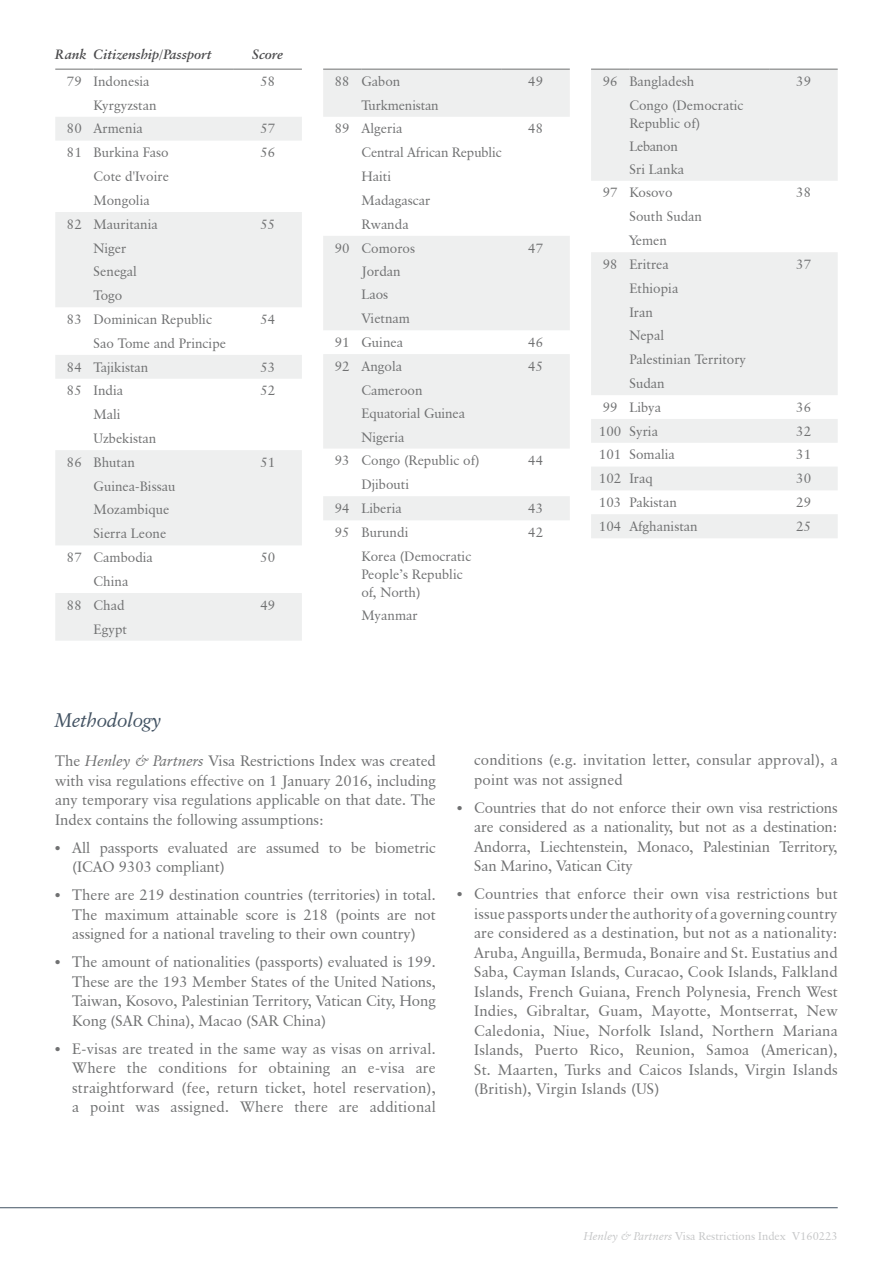
<style>
.page{position:relative;width:893px;height:1263px;background:#fff}
.page>*{position:absolute;margin:0;border:0;box-sizing:border-box;transform-origin:0 0}
.t1{font:italic 19.5px "Classical Garamond BT";letter-spacing:-.01em;color:#435363}
.t2{font:15px/19.5px "Classical Garamond BT";letter-spacing:-.005em;color:#707172;text-align:justify}
.t3{font:13.5px/23.9px "Classical Garamond BT";color:#707172}
.t4{font:italic 700 13.5px "Classical Garamond BT";color:#4b4b4d}
.t5{font:13.5px "Classical Garamond BT";letter-spacing:-.02em;color:#707172}
.t6{font:11.25px "Classical Garamond BT";color:#c6c7c8}
.s1{font-style:italic}
.s2{font-family:"Times"}
</style>
<div class="page">
<hr style="left:0;top:1207px;width:838px;height:1px;background:#435363">
<svg style="left:55px;top:117px;width:247px;height:524px;fill:#eeefef"></svg>
<hr style="left:55px;top:69px;width:39px;height:1px;background:#707172">
<hr style="left:94px;top:69px;width:140px;height:1px;background:#707172">
<hr style="left:234px;top:69px;width:68px;height:1px;background:#707172">
<svg style="left:323px;top:70px;width:247px;height:450px;fill:#eeefef"></svg>
<hr style="left:323px;top:69px;width:38px;height:1px;background:#707172">
<hr style="left:361px;top:69px;width:141px;height:1px;background:#707172">
<hr style="left:502px;top:69px;width:68px;height:1px;background:#707172">
<svg style="left:591px;top:70px;width:247px;height:420px;fill:#eeefef"></svg>
<div style="left:591px;top:514px;width:247px;height:24px;background:#eeefef"></div>
<hr style="left:591px;top:69px;width:38px;height:1px;background:#707172">
<hr style="left:629px;top:69px;width:141px;height:1px;background:#707172">
<hr style="left:770px;top:69px;width:68px;height:1px;background:#707172">
<p class="t4" style="left:55px;top:46px;width:158px">Rank Citizenship/Passport</p>
<p class="t4" style="left:252px;top:46px;width:33px">Score</p>
<p class="t3" style="left:67px;top:69px;width:84px">79 Indonesia</p>
<p class="t3" style="left:260px;top:69px;width:17px">58</p>
<p class="t3" style="left:67px;top:93px;width:91px;text-indent:27px">Kyrgyzstan<br>80 Armenia</p>
<p class="t3" style="left:260px;top:117px;width:17px">57</p>
<p class="t3" style="left:67px;top:140px;width:103px">81 Burkina Faso</p>
<p class="t3" style="left:260px;top:140px;width:17px">56</p>
<p class="t3" style="left:94px;top:164px;width:77px">Cote d'Ivoire</p>
<p class="t3" style="left:94px;top:188px;width:58px">Mongolia</p>
<p class="t3" style="left:67px;top:212px;width:92px">82 Mauritania</p>
<p class="t3" style="left:260px;top:212px;width:17px">55</p>
<p class="t3" style="left:94px;top:236px;width:34px">Niger</p>
<p class="t3" style="left:94px;top:259px;width:45px">Senegal</p>
<p class="t3" style="left:94px;top:283px;width:30px">Togo</p>
<p class="t3" style="left:67px;top:307px;width:147px">83 Dominican Republic</p>
<p class="t3" style="left:260px;top:307px;width:17px">54</p>
<p class="t3" style="left:67px;top:331px;width:161px;text-indent:27px">Sao Tome and Principe<br>84 Tajikistan</p>
<p class="t3" style="left:260px;top:355px;width:17px">53</p>
<p class="t3" style="left:67px;top:379px;width:58px">85 India</p>
<p class="t3" style="left:260px;top:379px;width:17px">52</p>
<p class="t3" style="left:94px;top:402px;width:29px">Mali</p>
<p class="t3" style="left:94px;top:426px;width:64px">Uzbekistan</p>
<p class="t3" style="left:67px;top:450px;width:70px">86 Bhutan</p>
<p class="t3" style="left:260px;top:450px;width:17px">51</p>
<p class="t3" style="left:94px;top:474px;width:83px">Guinea-Bissau</p>
<p class="t3" style="left:94px;top:498px;width:77px">Mozambique</p>
<p class="t3" style="left:94px;top:521px;width:74px">Sierra Leone</p>
<p class="t3" style="left:67px;top:545px;width:88px">87 Cambodia</p>
<p class="t3" style="left:260px;top:545px;width:17px">50</p>
<p class="t3" style="left:67px;top:569px;width:63px;text-align:right">China<br>88 Chad</p>
<p class="t3" style="left:260px;top:593px;width:17px">49</p>
<p class="t3" style="left:94px;top:617px;width:35px">Egypt</p>
<p class="t3" style="left:335px;top:69px;width:67px">88 Gabon</p>
<p class="t3" style="left:528px;top:69px;width:17px">49</p>
<p class="t3" style="left:335px;top:93px;width:106px;text-indent:27px">Turkmenistan<br>89 Algeria</p>
<p class="t3" style="left:528px;top:117px;width:17px">48</p>
<p class="t3" style="left:361px;top:140px;width:142px">Central African Republic</p>
<p class="t3" style="left:361px;top:164px;width:31px">Haiti</p>
<p class="t3" style="left:361px;top:188px;width:70px">Madagascar</p>
<p class="t3" style="left:361px;top:212px;width:49px">Rwanda</p>
<p class="t3" style="left:335px;top:236px;width:82px">90 Comoros</p>
<p class="t3" style="left:528px;top:236px;width:17px">47</p>
<p class="t3" style="left:361px;top:259px;width:41px">Jordan</p>
<p class="t3" style="left:361px;top:282px;width:28px">Laos</p>
<p class="t3" style="left:361px;top:306px;width:50px">Vietnam</p>
<p class="t3" style="left:335px;top:330px;width:70px">91 Guinea</p>
<p class="t3" style="left:528px;top:330px;width:17px">46</p>
<p class="t3" style="left:335px;top:354px;width:69px">92 Angola</p>
<p class="t3" style="left:528px;top:354px;width:17px">45</p>
<p class="t3" style="left:361px;top:378px;width:63px">Cameroon</p>
<p class="t3" style="left:361px;top:402px;width:105px">Equatorial Guinea</p>
<p class="t3" style="left:361px;top:425px;width:44px">Nigeria</p>
<p class="t3" style="left:335px;top:448px;width:146px">93 Congo (Republic of)</p>
<p class="t3" style="left:528px;top:448px;width:17px">44</p>
<p class="t3" style="left:335px;top:472px;width:76px;text-indent:27px">Djibouti<br>94 Liberia</p>
<p class="t3" style="left:528px;top:496px;width:17px">43</p>
<p class="t3" style="left:335px;top:520px;width:75px">95 Burundi</p>
<p class="t3" style="left:528px;top:520px;width:17px">42</p>
<p class="t3" style="left:361px;top:547px;width:111px;line-height:18px">Korea (Democratic<br>People’s Republic of, North)</p>
<p class="t3" style="left:361px;top:603px;width:58px">Myanmar</p>
<p class="t3" style="left:603px;top:69px;width:93px">96 Bangladesh</p>
<p class="t3" style="left:796px;top:69px;width:17px">39</p>
<p class="t3" style="left:629px;top:96px;width:116px;line-height:18px">Congo (Democratic<br>Republic of)</p>
<p class="t5" style="left:629px;top:138px;width:50px">Lebanon</p>
<p class="t3" style="left:629px;top:157px;width:56px">Sri Lanka</p>
<p class="t3" style="left:603px;top:181px;width:72px">97 Kosovo</p>
<p class="t3" style="left:796px;top:181px;width:17px">38</p>
<p class="t3" style="left:629px;top:204px;width:74px">South Sudan</p>
<p class="t3" style="left:629px;top:228px;width:39px">Yemen</p>
<p class="t3" style="left:603px;top:252px;width:68px">98 Eritrea</p>
<p class="t3" style="left:796px;top:252px;width:17px">37</p>
<p class="t3" style="left:629px;top:276px;width:51px">Ethiopia</p>
<p class="t3" style="left:629px;top:300px;width:25px">Iran</p>
<p class="t3" style="left:629px;top:323px;width:36px">Nepal</p>
<p class="t3" style="left:629px;top:347px;width:118px">Palestinian Territory</p>
<p class="t3" style="left:629px;top:371px;width:37px">Sudan</p>
<p class="t3" style="left:603px;top:395px;width:60px">99 Libya</p>
<p class="t3" style="left:796px;top:395px;width:17px">36</p>
<p class="t3" style="left:599px;top:419px;width:61px">100 Syria</p>
<p class="t3" style="left:796px;top:419px;width:17px">32</p>
<p class="t3" style="left:599px;top:443px;width:77px">101 Somalia</p>
<p class="t3" style="left:796px;top:443px;width:17px">31</p>
<p class="t3" style="left:599px;top:466px;width:55px">102 Iraq</p>
<p class="t3" style="left:796px;top:466px;width:17px">30</p>
<p class="t3" style="left:599px;top:490px;width:79px">103 Pakistan</p>
<p class="t3" style="left:796px;top:490px;width:17px">29</p>
<p class="t3" style="left:599px;top:514px;width:100px">104 Afghanistan</p>
<p class="t3" style="left:796px;top:514px;width:17px">25</p>
<h1 class="t1" style="left:55px;top:708px;width:108px">Methodology</h1>
<p class="t2" style="left:55px;top:751px;width:382px">The <span class="s1">Henley &amp; Partners</span> Visa Restrictions Index was created with visa regulations effective on 1 January 2016, including any temporary visa regulations applicable on that date. The Index contains the following assumptions:</p>
<p class="t2" style="left:72px;top:837px;width:365px;text-indent:-17px"><span class="s2">•</span> All passports evaluated are assumed to be biometric (ICAO 9303 compliant)</p>
<p class="t2" style="left:72px;top:885px;width:365px;text-indent:-17px"><span class="s2">•</span> There are 219 destination countries (territories) in total.<br>The maximum attainable score is 218 (points are not assigned for a national traveling to their own country)</p>
<p class="t2" style="left:72px;top:952px;width:365px;text-indent:-17px"><span class="s2">•</span> The amount of nationalities (passports) evaluated is 199.<br>These are the 193 Member States of the United Nations, Taiwan, Kosovo, Palestinian Territory, Vatican City, Hong Kong (SAR China), Macao (SAR China)</p>
<p class="t2" style="left:72px;top:1038px;width:365px;text-indent:-17px"><span class="s2">•</span> E-visas are treated in the same way as visas on arrival.<br>Where the conditions for obtaining an e-visa are straightforward (fee, return ticket, hotel reservation), a point was assigned. Where there are additional</p>
<p class="t2" style="left:474px;top:750px;width:365px">conditions (e.g. invitation letter, consular approval), a point was not assigned</p>
<p class="t2" style="left:474px;top:798px;width:365px;text-indent:-17px"><span class="s2">•</span> Countries that do not enforce their own visa restrictions are considered as a nationality, but not as a destination:<br>Andorra, Liechtenstein, Monaco, Palestinian Territory, San Marino, Vatican City</p>
<p class="t2" style="left:474px;top:884px;width:365px;text-indent:-17px"><span class="s2">•</span> Countries that enforce their own visa restrictions but issue passports under the authority of a governing country are considered as a destination, but not as a nationality:<br>Aruba, Anguilla, Bermuda, Bonaire and St. Eustatius and Saba, Cayman Islands, Curacao, Cook Islands, Falkland Islands, French Guiana, French Polynesia, French West Indies, Gibraltar, Guam, Mayotte, Montserrat, New Caledonia, Niue, Norfolk Island, Northern Mariana Islands, Puerto Rico, Reunion, Samoa (American), St. Maarten, Turks and Caicos Islands, Virgin Islands (British), Virgin Islands (US)</p>
<p class="t6" style="left:584px;top:1229px;width:255px"><span class="s1">Henley &amp; Partners</span> Visa Restrictions Index V160223</p>
</div>
